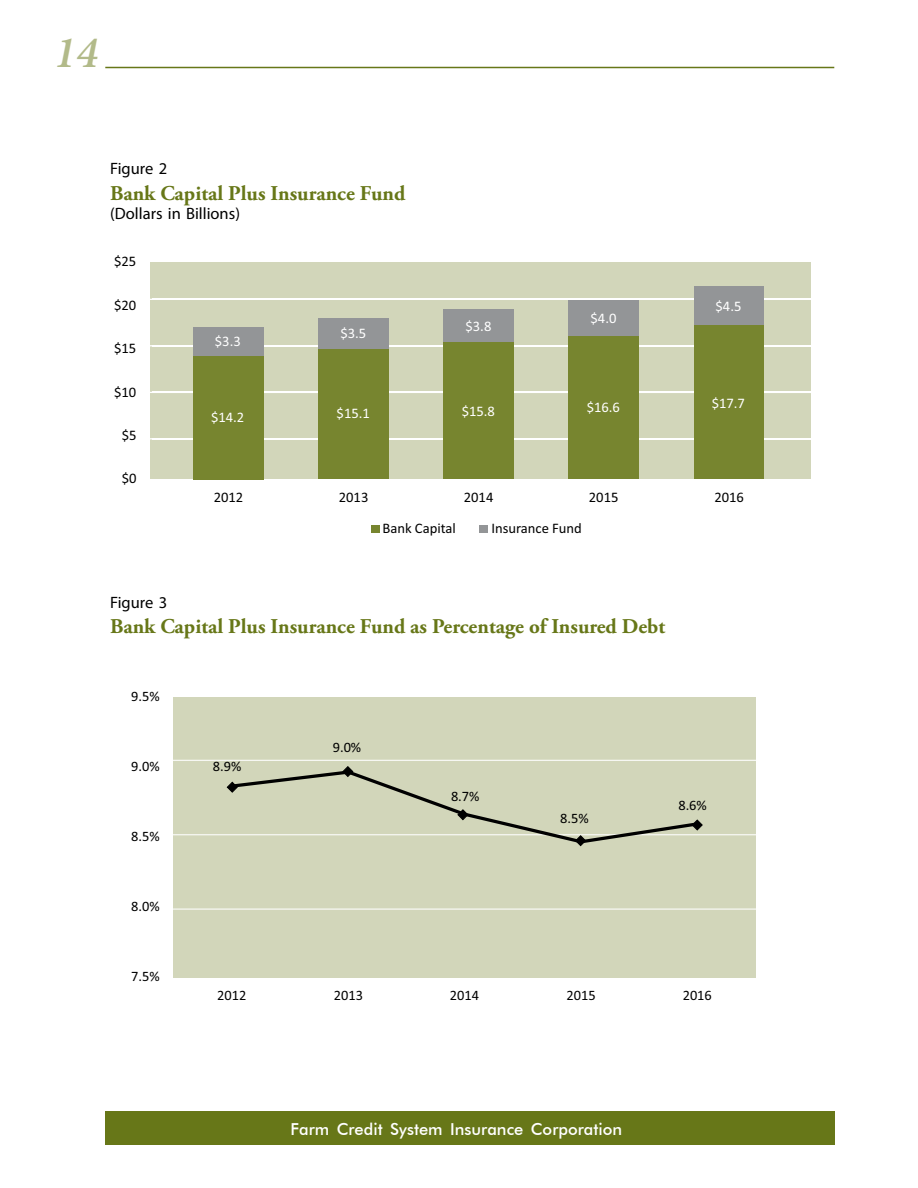
<style>
.page{position:relative;width:918px;height:1188px;background:#fff}
.page>*{position:absolute;margin:0;border:0;box-sizing:border-box;transform-origin:0 0}
.t1{font:italic 600 45px "Minion Pro";color:#b2ba89}
.figureheading{font:700 21px "Adobe Garamond Pro";color:#677718}
.t2{font:500 16.5px "Futura BT";color:#fff}
.figurehead_line_1{font:16.5px "Myriad Pro";color:#000}
.t3{font:14.55px "Calibri";color:#000}
.t4{font:14.55px "Calibri";color:#fff}
.t5{font:14.4px "Calibri";color:#000}
</style>
<div class="page">
<div style="left:105px;top:1112px;width:729px;height:33px;background:#677718"></div>
<hr style="left:105px;top:67px;width:729px;height:1px;background:#677718">
<div style="left:150px;top:262px;width:660px;height:217px;background:#d2d6ba"></div>
<div style="left:151px;top:297px;width:667px;height:4px;border:3px solid #fff"></div>
<div style="left:151px;top:344px;width:667px;height:4px;border:3px solid #fff"></div>
<div style="left:151px;top:391px;width:667px;height:3px;border:3px solid #fff"></div>
<div style="left:151px;top:437px;width:667px;height:4px;border:3px solid #fff"></div>
<div style="left:694px;top:325px;width:70px;height:154px;background:#77852f"></div>
<div style="left:569px;top:335px;width:70px;height:144px;background:#77852f"></div>
<div style="left:444px;top:342px;width:70px;height:137px;background:#77852f"></div>
<div style="left:319px;top:348px;width:70px;height:131px;background:#77852f"></div>
<div style="left:194px;top:356px;width:70px;height:123px;background:#77852f"></div>
<div style="left:694px;top:287px;width:70px;height:38px;background:#939597"></div>
<div style="left:569px;top:300px;width:70px;height:35px;background:#939597"></div>
<div style="left:444px;top:310px;width:70px;height:32px;background:#939597"></div>
<div style="left:319px;top:318px;width:70px;height:30px;background:#939597"></div>
<div style="left:194px;top:328px;width:70px;height:28px;background:#939597"></div>
<div style="left:371px;top:525px;width:8px;height:8px;background:#77852f"></div>
<div style="left:480px;top:525px;width:8px;height:8px;background:#939597"></div>
<div style="left:173px;top:697px;width:583px;height:280px;background:#d2d6ba"></div>
<div style="left:163px;top:908px;width:608px;height:3px;border:2px solid #fff"></div>
<div style="left:163px;top:833px;width:608px;height:3px;border:2px solid #fff"></div>
<div style="left:163px;top:759px;width:608px;height:3px;border:2px solid #fff"></div>
<svg style="left:226px;top:766px;width:478px;height:81px"></svg>
<h1 class="t1" style="left:54px;top:21px;width:46px">14</h1>
<p class="figurehead_line_1" style="left:110px;top:159px;width:58px">Figure 2</p>
<p class="figureheading" style="left:110px;top:181px;width:297px">Bank Capital Plus Insurance Fund</p>
<p class="figurehead_line_1" style="left:110px;top:203px;width:131px">(Dollars in Billions)</p>
<p class="t3" style="left:114px;top:256px;width:24px">$25</p>
<p class="t3" style="left:114px;top:299px;width:24px">$20</p>
<p class="t3" style="left:114px;top:342px;width:24px">$15</p>
<p class="t3" style="left:114px;top:386px;width:24px">$10</p>
<p class="t3" style="left:122px;top:429px;width:16px">$5</p>
<p class="t3" style="left:122px;top:472px;width:16px">$0</p>
<p class="t4" style="left:215px;top:335px;width:27px">$3.3</p>
<p class="t4" style="left:340px;top:327px;width:27px">$3.5</p>
<p class="t4" style="left:466px;top:320px;width:27px">$3.8</p>
<p class="t4" style="left:591px;top:312px;width:27px">$4.0</p>
<p class="t4" style="left:716px;top:300px;width:27px">$4.5</p>
<p class="t4" style="left:211px;top:411px;width:35px">$14.2</p>
<p class="t4" style="left:337px;top:408px;width:35px">$15.1</p>
<p class="t4" style="left:462px;top:405px;width:35px">$15.8</p>
<p class="t4" style="left:587px;top:401px;width:35px">$16.6</p>
<p class="t4" style="left:712px;top:397px;width:35px">$17.7</p>
<p class="t3" style="left:214px;top:491px;width:31px">2012</p>
<p class="t3" style="left:339px;top:491px;width:31px">2013</p>
<p class="t3" style="left:464px;top:491px;width:31px">2014</p>
<p class="t3" style="left:589px;top:491px;width:31px">2015</p>
<p class="t3" style="left:714px;top:491px;width:31px">2016</p>
<p class="t3" style="left:382px;top:522px;width:75px">Bank Capital</p>
<p class="t3" style="left:491px;top:522px;width:92px">Insurance Fund</p>
<p class="figurehead_line_1" style="left:110px;top:593px;width:58px">Figure 3</p>
<p class="figureheading" style="left:110px;top:615px;width:557px">Bank Capital Plus Insurance Fund as Percentage of Insured Debt</p>
<p class="t5" style="left:131px;top:690px;width:30px">9.5%</p>
<p class="t5" style="left:131px;top:760px;width:30px">9.0%</p>
<p class="t5" style="left:131px;top:830px;width:30px">8.5%</p>
<p class="t5" style="left:131px;top:900px;width:30px">8.0%</p>
<p class="t5" style="left:131px;top:970px;width:30px">7.5%</p>
<p class="t5" style="left:213px;top:760px;width:30px">8.9%</p>
<p class="t5" style="left:333px;top:741px;width:30px">9.0%</p>
<p class="t5" style="left:451px;top:790px;width:30px">8.7%</p>
<p class="t5" style="left:560px;top:813px;width:30px">8.5%</p>
<p class="t5" style="left:678px;top:800px;width:30px">8.6%</p>
<p class="t5" style="left:217px;top:989px;width:31px">2012</p>
<p class="t5" style="left:334px;top:989px;width:31px">2013</p>
<p class="t5" style="left:450px;top:989px;width:31px">2014</p>
<p class="t5" style="left:567px;top:989px;width:31px">2015</p>
<p class="t5" style="left:683px;top:989px;width:31px">2016</p>
<p class="t2" style="left:290px;top:1119px;width:333px">Farm Credit System Insurance Corporation</p>
</div>
